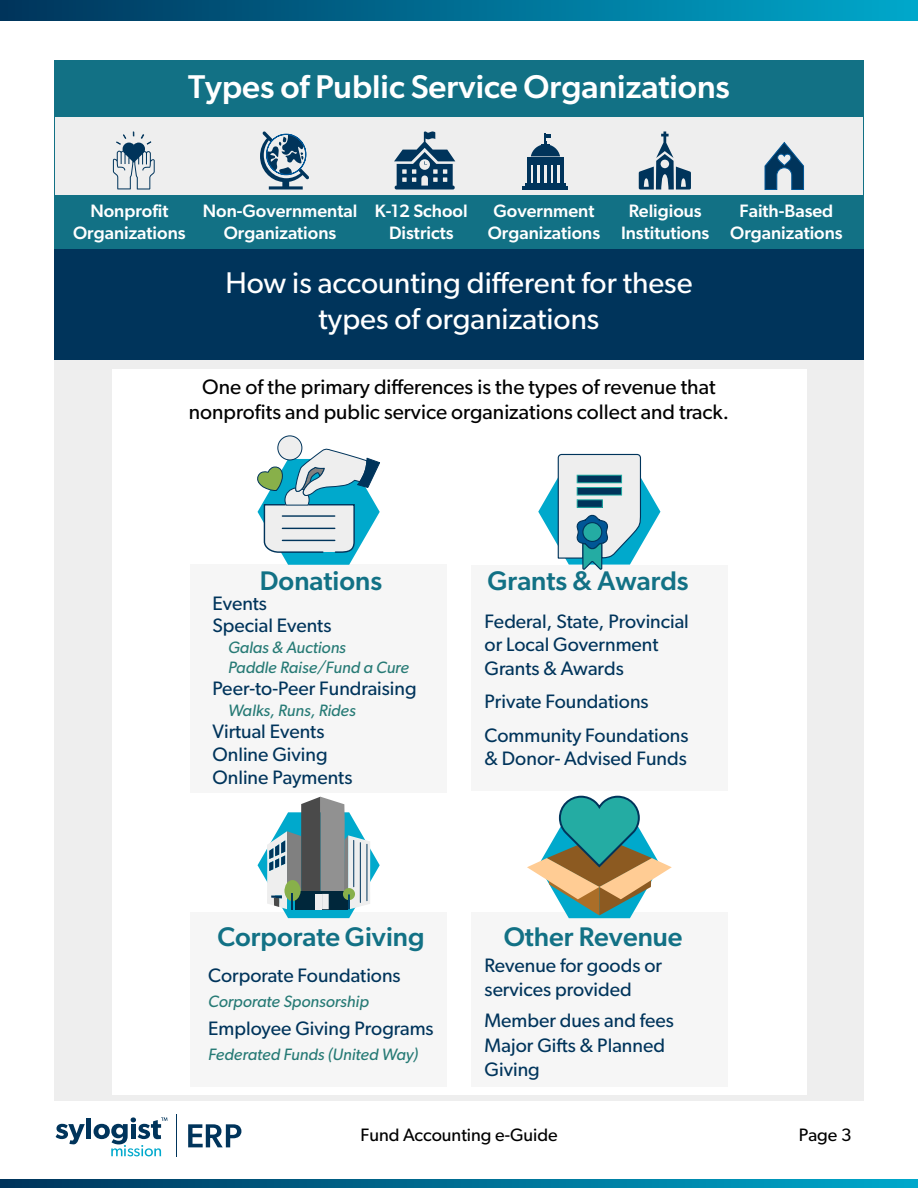
<style>
.page{position:relative;width:918px;height:1188px;background:#fff}
.page>*{position:absolute;margin:0;border:0;box-sizing:border-box;transform-origin:0 0}
.t1{font:500 33px "Gibson";color:#fff}
.t2{font:30px/36px "Gibson";color:#fff;text-align:center}
.t3{font:500 27px "Gibson";color:#127185}
.t4{font:21px/25.2px "Gibson";color:#000;text-align:center}
.t5{font:19.5px/23.4px "Gibson";color:#00345b}
.t6{font:500 18px/21.6px "Gibson";color:#fff;text-align:center}
.t7{font:18px "Gibson";color:#000}
.t8{font:italic 16.5px/19.8px "Gibson";color:#267a75}
</style>
<div class="page">
<div style="left:0;top:0;width:918px;height:21px;background:linear-gradient(to right,#00345b,#00a8cb)"></div>
<svg style="left:0;top:1179px;width:918px;height:9px;background:#006d92"></svg>
<svg style="left:188px;top:1124px;width:53px;height:23px"></svg>
<svg style="left:56px;top:1124px;width:29px;height:20px"></svg>
<div style="left:86px;top:1118px;width:5px;height:21px;background:#00345b"></div>
<svg style="left:94px;top:1117px;width:73px;height:39px"></svg>
<hr style="left:176px;top:1114px;width:1px;height:43px;background:#00345b">
<div style="left:54px;top:60px;width:809px;height:190px;background:#127185"></div>
<div style="left:55px;top:118px;width:808px;height:77px;background:#eee"></div>
<svg style="left:764px;top:142px;width:40px;height:48px"></svg>
<svg style="left:113px;top:131px;width:42px;height:59px"></svg>
<svg style="left:639px;top:131px;width:52px;height:58px"></svg>
<svg style="left:260px;top:131px;width:49px;height:58px"></svg>
<svg style="left:394px;top:131px;width:61px;height:58px"></svg>
<hr style="left:523px;top:186px;width:45px;height:3px;background:#00345b">
<hr style="left:525px;top:183px;width:41px;height:3px;background:#00345b">
<hr style="left:527px;top:157px;width:37px;height:4px;background:#00345b">
<hr style="left:527px;top:165px;width:3px;height:18px;background:#00345b">
<hr style="left:534px;top:165px;width:3px;height:18px;background:#00345b">
<hr style="left:540px;top:165px;width:4px;height:18px;background:#00345b">
<hr style="left:547px;top:165px;width:3px;height:18px;background:#00345b">
<hr style="left:554px;top:165px;width:3px;height:18px;background:#00345b">
<hr style="left:527px;top:162px;width:37px;height:3px;background:#00345b">
<hr style="left:560px;top:165px;width:4px;height:18px;background:#00345b">
<svg style="left:531px;top:133px;width:29px;height:23px"></svg>
<div style="left:54px;top:250px;width:810px;height:110px;background:#00345b"></div>
<div style="left:54px;top:360px;width:810px;height:741px;background:#eee"></div>
<div style="left:112px;top:369px;width:694px;height:726px;background:#fff"></div>
<div style="left:190px;top:912px;width:257px;height:174px;background:#f6f6f6"></div>
<div style="left:190px;top:564px;width:257px;height:228px;background:#f6f6f6"></div>
<div style="left:278px;top:436px;width:24px;height:24px;background:#eee;border-radius:50%"></div>
<div style="left:277px;top:435px;width:25px;height:25px;border:1px solid #00345b;border-radius:50%"></div>
<svg style="left:257px;top:447px;width:123px;height:118px"></svg>
<svg style="left:258px;top:797px;width:122px;height:121px"></svg>
<div style="left:471px;top:912px;width:257px;height:174px;background:#f6f6f6"></div>
<div style="left:471px;top:565px;width:257px;height:226px;background:#f6f6f6"></div>
<svg style="left:538px;top:453px;width:122px;height:117px"></svg>
<div style="left:577px;top:475px;width:45px;height:8px;background:#00345b"></div>
<div style="left:577px;top:475px;width:45px;height:8px;border:1px solid #24aca3"></div>
<div style="left:577px;top:488px;width:45px;height:7px;background:#00345b"></div>
<div style="left:577px;top:487px;width:45px;height:8px;border:1px solid #24aca3"></div>
<div style="left:577px;top:500px;width:25px;height:7px;background:#00345b"></div>
<div style="left:577px;top:499px;width:26px;height:9px;border:1px solid #24aca3"></div>
<svg style="left:527px;top:795px;width:145px;height:123px"></svg>
<h1 class="t1" style="left:188px;top:67px;width:543px">Types of Public Service Organizations</h1>
<p class="t6" style="left:73px;top:200px;width:114px">Nonprofit<br>Organizations</p>
<p class="t6" style="left:203px;top:200px;width:156px">Non-Governmental<br>Organizations</p>
<p class="t6" style="left:375px;top:200px;width:94px">K-12 School<br>Districts</p>
<p class="t6" style="left:488px;top:200px;width:114px">Government<br>Organizations</p>
<p class="t6" style="left:621px;top:200px;width:90px">Religious<br>Institutions</p>
<p class="t6" style="left:730px;top:200px;width:114px">Faith-Based<br>Organizations</p>
<h2 class="t2" style="left:225px;top:264px;width:469px">How is accounting different for these types of organizations</h2>
<p class="t4" style="left:189px;top:374px;width:542px">One of the primary differences is the types of revenue that nonprofits and public service organizations collect and track.</p>
<h3 class="t3" style="left:260px;top:564px;width:124px">Donations</h3>
<h3 class="t3" style="left:488px;top:564px;width:203px">Grants &amp; Awards</h3>
<p class="t5" style="left:212px;top:591px;width:56px">Events</p>
<p class="t8" style="left:228px;top:637px;width:183px">Galas &amp; Auctions<br>Paddle Raise/Fund a Cure</p>
<p class="t8" style="left:228px;top:700px;width:129px">Walks, Runs, Rides</p>
<p class="t5" style="left:212px;top:720px;width:142px;line-height:22.8px">Virtual Events<br>Online Giving<br>Online Payments</p>
<p class="t5" style="left:485px;top:609px;width:206px">Federal, State, Provincial or Local Government<br>Grants &amp; Awards</p>
<p class="t5" style="left:485px;top:685px;width:205px;line-height:33.6px">Private Foundations<br>Community Foundations</p>
<p class="t5" style="left:485px;top:747px;width:204px">&amp; Donor- Advised Funds</p>
<p class="t5" style="left:212px;top:614px;width:121px">Special Events</p>
<p class="t5" style="left:212px;top:677px;width:206px">Peer-to-Peer Fundraising</p>
<h3 class="t3" style="left:217px;top:920px;width:209px">Corporate Giving</h3>
<p class="t5" style="left:208px;top:963px;width:194px">Corporate Foundations</p>
<p class="t5" style="left:208px;top:1016px;width:227px">Employee Giving Programs</p>
<p class="t8" style="left:208px;top:991px;width:162px">Corporate Sponsorship</p>
<p class="t8" style="left:208px;top:1044px;width:211px">Federated Funds (United Way)</p>
<h3 class="t3" style="left:504px;top:920px;width:180px">Other Revenue</h3>
<p class="t5" style="left:485px;top:953px;width:179px">Revenue for goods or services provided</p>
<p class="t5" style="left:485px;top:1008px;width:191px;line-height:25px">Member dues and fees<br>Major Gifts &amp; Planned</p>
<p class="t5" style="left:485px;top:1057px;width:57px">Giving</p>
<p class="t7" style="left:360px;top:1124px;width:199px">Fund Accounting e-Guide</p>
<p class="t7" style="left:799px;top:1124px;width:54px">Page 3</p>
</div>
